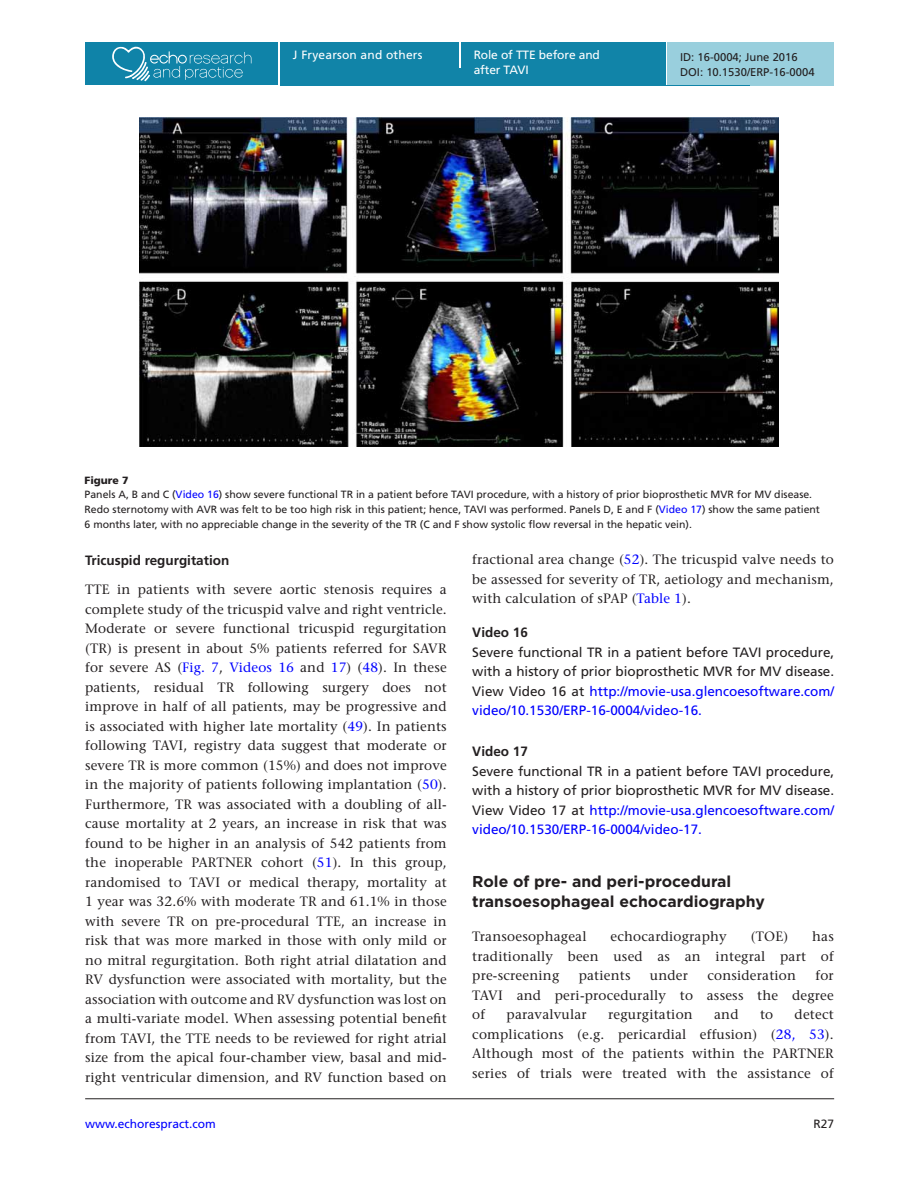
<style>
.page{position:relative;width:919px;height:1187px;background:#fff}
.page>*{position:absolute;margin:0;border:0;box-sizing:border-box;transform-origin:0 0}
.t1{font:700 15.75px/19.5px "Gotham";color:#231f20}
.t2{font:500 13.5px/19.5px "Stone Serif Std";letter-spacing:.015em;color:#231f20;text-align:justify}
.t3{font:13.5px/19.5px "Frutiger LT Std";color:#231f20;text-align:justify}
.t4{font:700 13.5px "Frutiger LT Std";color:#231f20}
.t5{font:12px/14.7px "Frutiger LT Std";letter-spacing:-.01em;color:#fff}
.t6{font:12px "Frutiger LT Std";color:#00f}
.t7{font:12px "Frutiger LT Std";letter-spacing:.015em;color:#fff}
.t8{font:12px "Frutiger LT Std";color:#231f20}
.t9{font:11.25px/14.5px "Frutiger LT Std";color:#231f20}
.t10{font:10.5px/14.7px "Frutiger LT Std";color:#231f20}
.s1{font-weight:900}
.s2{color:#00f}
</style>
<div class="page">
<div style="left:85px;top:43px;width:193px;height:42px;background:#0f83a8"></div>
<svg style="left:112px;top:46px;width:139px;height:36px"></svg>
<div style="left:280px;top:51px;width:553px;height:34px;background:#1184a8"></div>
<div style="left:280px;top:43px;width:179px;height:8px;background:#1184a8"></div>
<hr style="left:459px;top:43px;width:2px;height:25px;background:#fff">
<div style="left:461px;top:43px;width:204px;height:42px;background:#1184a8"></div>
<hr style="left:665px;top:43px;width:2px;height:42px;background:#fff">
<div style="left:667px;top:43px;width:82px;height:42px;background:#99cfdd"></div>
<div style="left:749px;top:68px;width:84px;height:17px;background:#99cfdd"></div>
<div style="left:749px;top:43px;width:84px;height:25px;background:#99cfdd"></div>
<hr style="left:85px;top:1098px;width:749px;height:1px;background:#231f20">
<img style="left:140px;top:117px;width:638px;height:329px">
<p class="t7" style="left:293px;top:48px;width:131px">J Fryearson and others</p>
<p class="t9" style="left:680px;top:50px;width:136px">ID: 16-0004; June 2016<br>DOI: 10.1530/ERP-16-0004</p>
<p class="t5" style="left:473px;top:48px;width:128px">Role of TTE before and after TAVI</p>
<p class="t10" style="left:85px;top:473px;width:737px"><span class="s1">Figure 7<br></span>Panels A, B and C (<span class="s2">Video 16</span>) show severe functional TR in a patient before TAVI procedure, with a history of prior bioprosthetic MVR for MV disease.<br>Redo sternotomy with AVR was felt to be too high risk in this patient; hence, TAVI was performed. Panels D, E and F (<span class="s2">Video 17</span>) show the same patient 6 months later, with no appreciable change in the severity of the TR (C and F show systolic flow reversal in the hepatic vein).</p>
<p class="t4" style="left:85px;top:552px;width:146px">Tricuspid regurgitation</p>
<p class="t2" style="left:85px;top:579px;width:363px">TTE in patients with severe aortic stenosis requires a complete study of the tricuspid valve and right ventricle.<br>Moderate or severe functional tricuspid regurgitation (TR) is present in about 5% patients referred for SAVR for severe AS (<span class="s2">Fig. 7</span>, <span class="s2">Videos 16</span> and <span class="s2">17</span>) (<span class="s2">48</span>). In these patients, residual TR following surgery does not improve in half of all patients, may be progressive and is associated with higher late mortality (<span class="s2">49</span>). In patients following TAVI, registry data suggest that moderate or severe TR is more common (15%) and does not improve in the majority of patients following implantation (<span class="s2">50</span>).<br>Furthermore, TR was associated with a doubling of all&shy;cause mortality at 2 years, an increase in risk that was found to be higher in an analysis of 542 patients from the inoperable PARTNER cohort (<span class="s2">51</span>). In this group, randomised to TAVI or medical therapy, mortality at 1 year was 32.6% with moderate TR and 61.1% in those with severe TR on pre-procedural TTE, an increase in risk that was more marked in those with only mild or no mitral regurgitation. Both right atrial dilatation and RV dysfunction were associated with mortality, but the association with outcome and RV dysfunction was lost on a multi-variate model. When assessing potential benefit from TAVI, the TTE needs to be reviewed for right atrial size from the apical four-chamber view, basal and mid&shy;right ventricular dimension, and RV function based on</p>
<p class="t2" style="left:472px;top:550px;width:363px">fractional area change (<span class="s2">52</span>). The tricuspid valve needs to be assessed for severity of TR, aetiology and mechanism, with calculation of sPAP (<span class="s2">Table 1</span>).</p>
<p class="t4" style="left:472px;top:624px;width:57px">Video 16</p>
<p class="t3" style="left:472px;top:642px;width:363px">Severe functional TR in a patient before TAVI procedure, with a history of prior bioprosthetic MVR for MV disease.<br>View Video 16 at <span class="s2">http://movie-usa.glencoesoftware.com/ video/10.1530/ERP-16-0004/video-16.</span></p>
<p class="t4" style="left:472px;top:743px;width:57px">Video 17</p>
<p class="t3" style="left:472px;top:761px;width:363px">Severe functional TR in a patient before TAVI procedure, with a history of prior bioprosthetic MVR for MV disease.<br>View Video 17 at <span class="s2">http://movie-usa.glencoesoftware.com/ video/10.1530/ERP-16-0004/video-17.</span></p>
<p class="t1" style="left:472px;top:871px;width:294px">Role of pre- and peri-procedural transoesophageal echocardiography</p>
<p class="t2" style="left:472px;top:926px;width:116px">Transoesophageal</p>
<p class="t2" style="left:610px;top:926px;width:118px">echocardiography</p>
<p class="t2" style="left:750px;top:926px;width:39px">(TOE)</p>
<p class="t2" style="left:472px;top:926px;width:363px;text-indent:340px">has traditionally been used as an integral part of pre-screening</p>
<p class="t2" style="left:472px;top:965px;width:363px;text-indent:343px">for TAVI and peri-procedurally to assess the degree of</p>
<p class="t2" style="left:578px;top:965px;width:53px">patients</p>
<p class="t2" style="left:650px;top:965px;width:40px">under</p>
<p class="t2" style="left:707px;top:965px;width:90px">consideration</p>
<p class="t2" style="left:472px;top:1004px;width:363px;text-indent:322px">detect complications (e.g. pericardial effusion) (<span class="s2">28, 53</span>).<br>Although most of the patients within the PARTNER series of trials were treated with the assistance of</p>
<p class="t2" style="left:506px;top:1004px;width:82px">paravalvular</p>
<p class="t2" style="left:608px;top:1004px;width:86px">regurgitation</p>
<p class="t2" style="left:714px;top:1004px;width:26px">and</p>
<p class="t2" style="left:760px;top:1004px;width:15px">to</p>
<p class="t6" style="left:85px;top:1117px;width:132px">www.echorespract.com</p>
<p class="t8" style="left:813px;top:1117px;width:22px">R27</p>
</div>
